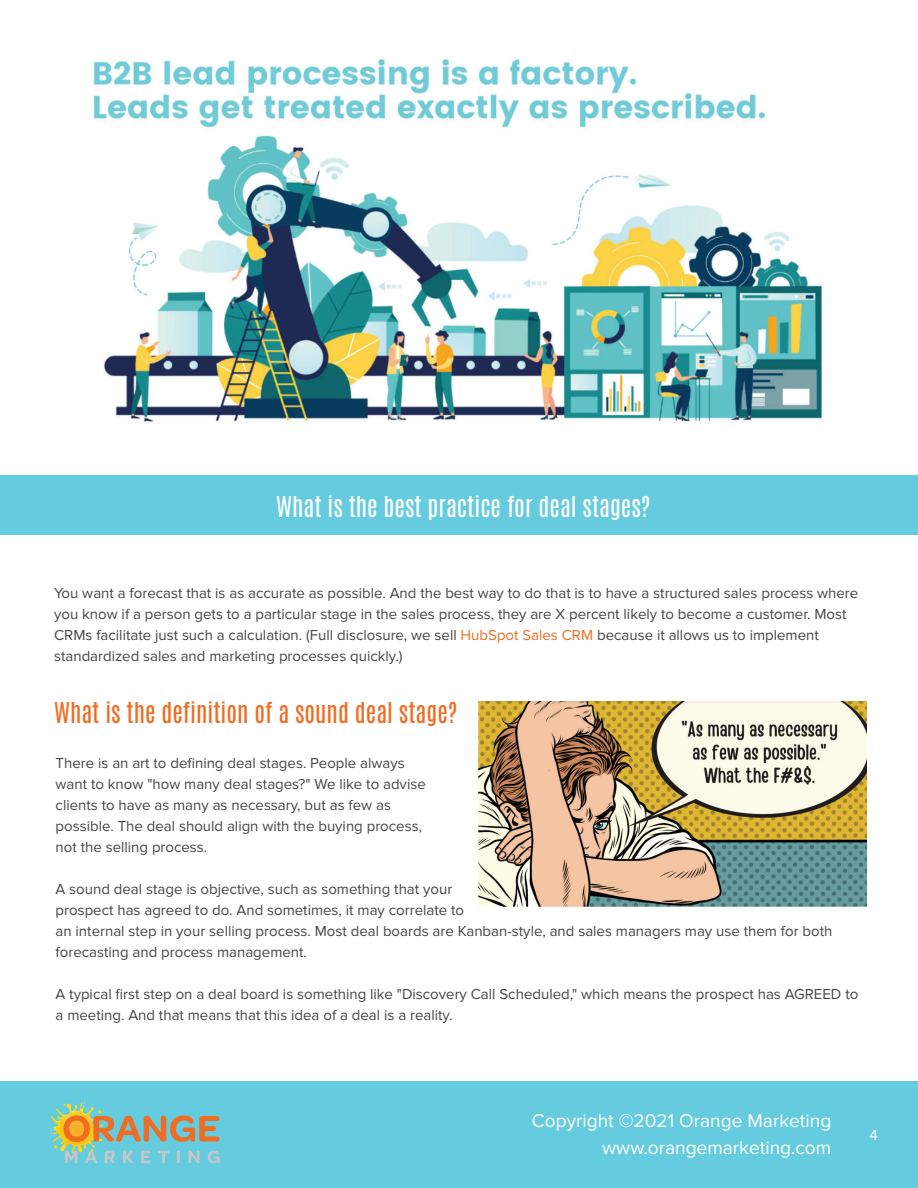
<style>
.page{position:relative;width:918px;height:1188px;background:#fff}
.page>*{position:absolute;margin:0;border:0;box-sizing:border-box;transform-origin:0 0}
.t1{font:24px "Antonio";color:#ef6d23}
.t2{font:24px "Antonio";color:#fff}
.t3{font:19.2px/26.8px "Proxima Nova";color:#fff;text-align:right}
.t4{font:15px/21px "Proxima Nova";color:#444648}
.t5{font:15px "Proxima Nova";color:#fff}
.s1{color:#ef6d23}
</style>
<div class="page">
<div style="left:0;top:475px;width:918px;height:60px;background:#65cbdf"></div>
<div style="left:0;top:1082px;width:918px;height:106px;background:#65cbdf"></div>
<svg style="left:51px;top:1101px;width:169px;height:62px"></svg>
<img style="left:93px;top:59px;width:729px;height:363px">
<img style="left:479px;top:702px;width:388px;height:205px">
<h1 class="t2" style="left:276px;top:489px;width:375px">What is the best practice for deal stages?</h1>
<p class="t4" style="left:54px;top:583px;width:806px">You want a forecast that is as accurate as possible. And the best way to do that is to have a structured sales process where you know if a person gets to a particular stage in the sales process, they are X percent likely to become a customer. Most CRMs facilitate just such a calculation. (Full disclosure, we sell <span class="s1">HubSpot Sales CRM</span> because it allows us to implement standardized sales and marketing processes quickly.)</p>
<h1 class="t1" style="left:54px;top:695px;width:405px">What is the definition of a sound deal stage?</h1>
<p class="t4" style="left:56px;top:753px;width:372px">There is an art to defining deal stages. People always want to know "how many deal stages?" We like to advise clients to have as many as necessary, but as few as possible. The deal should align with the buying process, not the selling process.</p>
<p class="t4" style="left:56px;top:879px;width:778px">A sound deal stage is objective, such as something that your<br>prospect has agreed to do. And sometimes, it may correlate to<br>an internal step in your selling process. Most deal boards are Kanban-style, and sales managers may use them for both forecasting and process management.</p>
<p class="t4" style="left:56px;top:984px;width:804px">A typical first step on a deal board is something like "Discovery Call Scheduled," which means the prospect has AGREED to a meeting. And that means that this idea of a deal is a reality.</p>
<p class="t3" style="left:532px;top:1108px;width:301px">Copyright ©2021 Orange Marketing www.orangemarketing.com</p>
<p class="t5" style="left:870px;top:1126px;width:10px">4</p>
</div>
